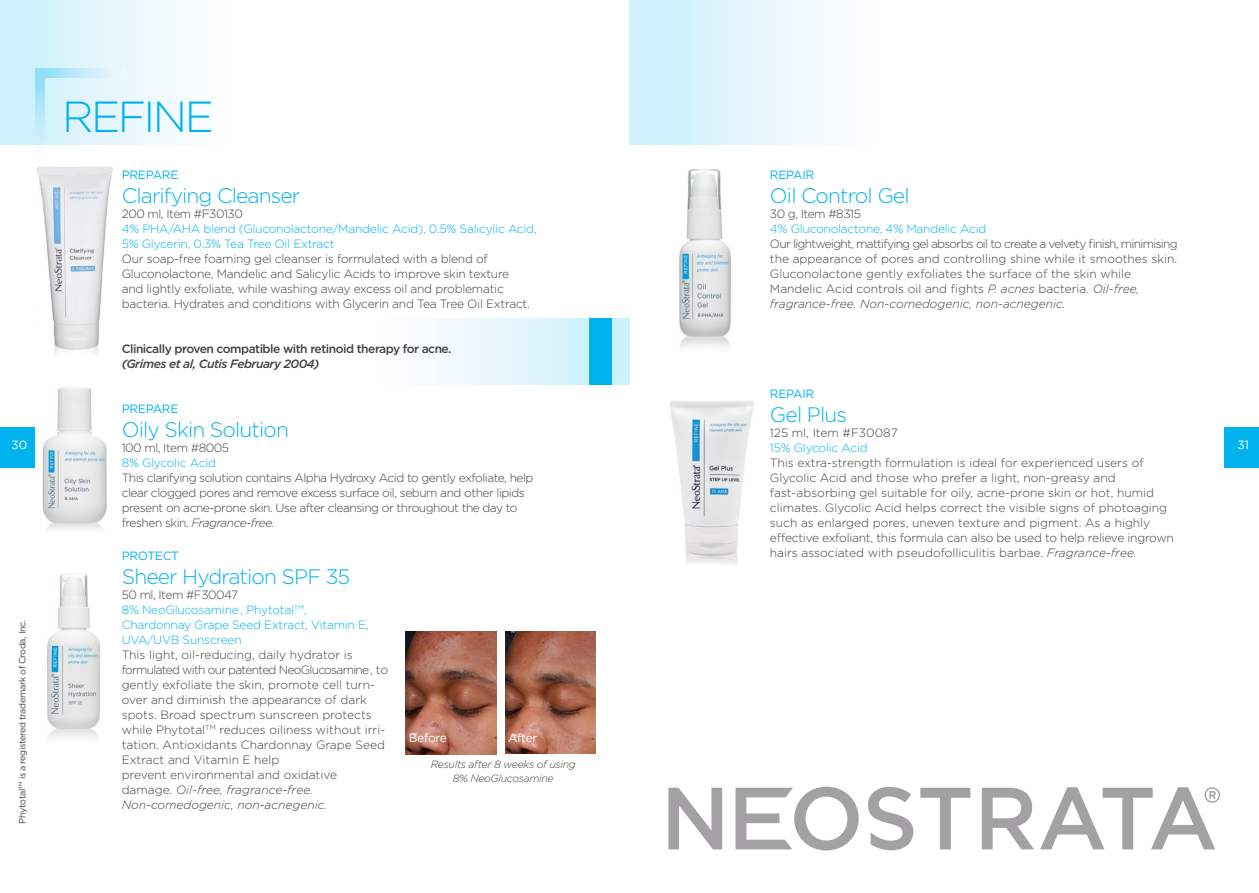
<style>
.page{position:relative;width:1259px;height:893px;background:#fff}
.page>*{position:absolute;margin:0;border:0;box-sizing:border-box;transform-origin:0 0}
.t1{font:300 43.5px "Gotham";letter-spacing:-.06em;color:#00b3ef}
.t2{font:300 21px "Gotham";letter-spacing:-.04em;color:#00b3ef}
.t3{font:300 12px/15px "Gotham";letter-spacing:-.015em;color:#414042}
.t4{font:300 12px/15px "Gotham";letter-spacing:-.04em;color:#414042}
.t5{font:300 12px/15px "Gotham";letter-spacing:-.02em;color:#00b3ef}
.t6{font:500 12px "Gotham";letter-spacing:-.04em;color:#414042}
.t7{font:12px "Gotham";letter-spacing:-.02em;color:#00b3ef}
.t8{font:italic 500 12px "Gotham";letter-spacing:-.04em;color:#414042}
.t9{font:12px "Gotham";letter-spacing:-.03em;color:#fff}
.t10{font:italic 300 10.5px/13.5px "Gotham";letter-spacing:-.03em;color:#414042;text-align:center}
.t11{font:9px "Gotham";letter-spacing:-.04em;color:#414042}
.s1{font-style:italic}
.s2{color:#414042}
</style>
<div class="page">
<div style="left:1224px;top:427px;width:35px;height:41px;background:#00b3ef"></div>
<div style="left:0;top:427px;width:35px;height:41px;background:#00b3ef"></div>
<img style="left:37px;top:166px;width:76px;height:188px">
<img style="left:46px;top:574px;width:54px;height:165px">
<div style="left:0;top:0;width:236px;height:144px;background:linear-gradient(to right,#caeffc,#fffeff)"></div>
<svg style="left:45px;top:68px;width:79px;height:10px"></svg>
<svg style="left:35px;top:68px;width:10px;height:77px"></svg>
<div style="left:629px;top:0;width:255px;height:144px;background:linear-gradient(to right,#c8effb,#fffeff)"></div>
<svg style="left:434px;top:319px;width:195px;height:66px"></svg>
<div style="left:589px;top:319px;width:22px;height:66px;background:#00b3ef"></div>
<img style="left:42px;top:387px;width:69px;height:143px">
<svg style="left:405px;top:631px;width:1px;height:123px"></svg>
<img style="left:406px;top:631px;width:91px;height:123px">
<div style="left:500px;top:631px;width:96px;height:123px;background:linear-gradient(to bottom,#fff,#fff)"></div>
<img style="left:506px;top:631px;width:90px;height:123px">
<img style="left:679px;top:169px;width:52px;height:179px">
<img style="left:670px;top:401px;width:84px;height:164px">
<svg style="left:668px;top:788px;width:54px;height:61px"></svg>
<svg style="left:920px;top:788px;width:50px;height:61px"></svg>
<svg style="left:981px;top:788px;width:53px;height:61px"></svg>
<svg style="left:1040px;top:787px;width:180px;height:62px"></svg>
<svg style="left:735px;top:787px;width:123px;height:63px"></svg>
<svg style="left:868px;top:787px;width:45px;height:63px"></svg>
<h1 class="t1" style="left:62px;top:89px;width:153px">REFINE</h1>
<p class="t7" style="left:122px;top:167px;width:58px">PREPARE</p>
<h2 class="t2" style="left:122px;top:182px;width:180px">Clarifying Cleanser</h2>
<p class="t4" style="left:122px;top:205px;width:123px">200 ml, Item #F30130</p>
<p class="t5" style="left:122px;top:220px;width:416px">4% PHA/AHA blend (Gluconolactone/Mandelic Acid), 0.5% Salicylic Acid,<br>5% Glycerin, 0.3% Tea Tree Oil Extract</p>
<p class="t3" style="left:122px;top:250px;width:410px">Our soap-free foaming gel cleanser is formulated with a blend of Gluconolactone, Mandelic and Salicylic Acids to improve skin texture and lightly exfoliate, while washing away excess oil and problematic bacteria. Hydrates and conditions with Glycerin and Tea Tree Oil Extract.</p>
<p class="t6" style="left:122px;top:340px;width:331px">Clinically proven compatible with retinoid therapy for acne.</p>
<p class="t8" style="left:122px;top:355px;width:199px">(Grimes et al, Cutis February 2004)</p>
<p class="t7" style="left:122px;top:401px;width:58px">PREPARE</p>
<h2 class="t2" style="left:122px;top:416px;width:169px">Oily Skin Solution</h2>
<p class="t4" style="left:122px;top:439px;width:109px">100 ml, Item #8005</p>
<p class="t5" style="left:122px;top:454px;width:96px">8% Glycolic Acid</p>
<p class="t4" style="left:122px;top:469px;width:413px">This clarifying solution contains Alpha Hydroxy Acid to gently exfoliate, help clear clogged pores and remove excess surface oil, sebum and other lipids present on acne-prone skin. Use after cleansing or throughout the day to freshen skin. <span class="s1">Fragrance-free.</span></p>
<p class="t7" style="left:122px;top:548px;width:59px">PROTECT</p>
<h2 class="t2" style="left:122px;top:563px;width:230px">Sheer Hydration SPF 35</h2>
<p class="t5" style="left:122px;top:587px;width:248px"><span class="s2">50 ml, Item #F30047<br></span>8% NeoGlucosamine , Phytotal<sup>TM</sup>,<br>Chardonnay Grape Seed Extract, Vitamin E,<br>UVA/UVB Sunscreen</p>
<p class="t3" style="left:122px;top:647px;width:268px">This light, oil-reducing, daily hydrator is formulated with our patented NeoGlucosamine, to gently exfoliate the skin, promote cell turn&shy;over and diminish the appearance of dark spots. Broad spectrum sunscreen protects while Phytotal<sup>TM</sup> reduces oiliness without irri&shy;tation. Antioxidants Chardonnay Grape Seed Extract and Vitamin E help<br>prevent environmental and oxidative damage. <span class="s1">Oil-free, fragrance-free.<br>Non-comedogenic, non-acnegenic.</span></p>
<p class="t7" style="left:770px;top:167px;width:46px">REPAIR</p>
<h2 class="t2" style="left:770px;top:182px;width:141px">Oil Control Gel</h2>
<p class="t4" style="left:770px;top:205px;width:93px">30 g, Item #8315</p>
<p class="t5" style="left:770px;top:220px;width:218px">4% Gluconolactone, 4% Mandelic Acid</p>
<p class="t3" style="left:770px;top:235px;width:409px">Our lightweight, mattifying gel absorbs oil to create a velvety finish, minimising the appearance of pores and controlling shine while it smoothes skin.<br>Gluconolactone gently exfoliates the surface of the skin while Mandelic Acid controls oil and fights <span class="s1">P. acnes</span> bacteria. <span class="s1">Oil-free, fragrance-free. Non-comedogenic, non-acnegenic.</span></p>
<p class="t7" style="left:770px;top:386px;width:46px">REPAIR</p>
<h2 class="t2" style="left:770px;top:401px;width:78px">Gel Plus</h2>
<p class="t3" style="left:770px;top:424px;width:129px">125 ml, Item #F30087</p>
<p class="t5" style="left:770px;top:439px;width:99px">15% Glycolic Acid</p>
<p class="t3" style="left:770px;top:454px;width:405px">This extra-strength formulation is ideal for experienced users of Glycolic Acid and those who prefer a light, non-greasy and fast-absorbing gel suitable for oily, acne-prone skin or hot, humid climates. Glycolic Acid helps correct the visible signs of photoaging such as enlarged pores, uneven texture and pigment. As a highly effective exfoliant, this formula can also be used to help relieve ingrown hairs associated with pseudofolliculitis barbae. <span class="s1">Fragrance-free.</span></p>
<p class="t9" style="left:11px;top:437px;width:17px">30</p>
<p class="t9" style="left:1237px;top:437px;width:13px">31</p>
<p class="t11" style="left:17px;top:824px;width:205px;rotate:-90deg">Phytotal<sup>TM</sup> is a registered trademark of Croda, Inc.</p>
<p class="t9" style="left:409px;top:730px;width:40px">Before</p>
<p class="t9" style="left:508px;top:730px;width:31px">After</p>
<p class="t10" style="left:431px;top:757px;width:146px">Results after 8 weeks of using<br>8% NeoGlucosamine</p>
</div>
